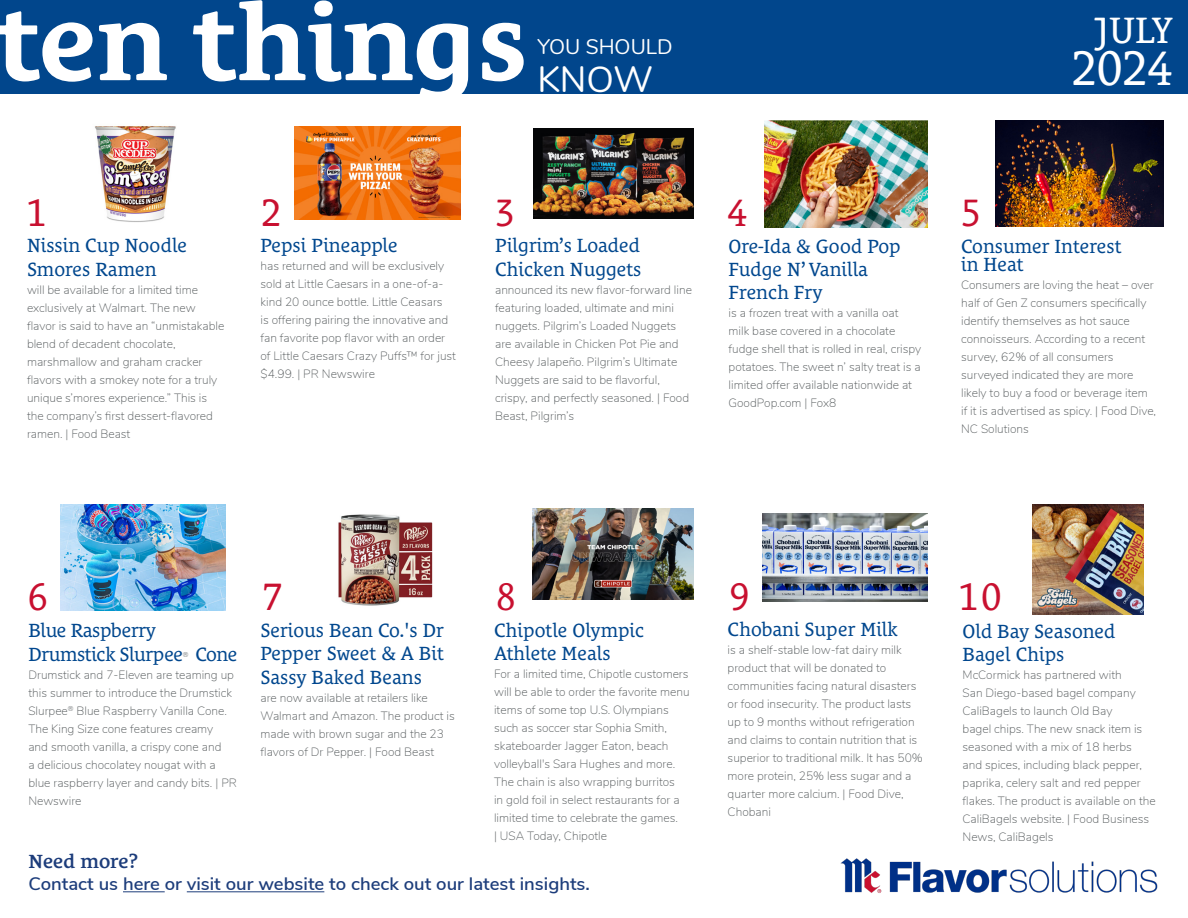
<style>
.page{position:relative;width:1188px;height:918px;background:#fff}
.page>*{position:absolute;margin:0;border:0;box-sizing:border-box;transform-origin:0 0}
.t1{font:700 108px "Le Monde Courrier Std";color:#fff}
.t2{font:49.5px "Le Monde Courrier Std";color:#fff}
.t3{font:39px "Le Monde Courrier Std";color:#c81030}
.t4{font:37.5px "Le Monde Courrier Std";color:#fff}
.t5{font:36px "Nunito";color:#fff}
.t6{font:21px "Nunito";color:#fff}
.t7{font:19.5px/23.4px "Le Monde Courrier Std";color:#01478e}
.t8{font:19.5px/23.4px "Le Monde Courrier Std";letter-spacing:-.02em;color:#01478e}
.t9{font:600 19.5px "Le Monde Courrier Std";color:#1d3d7b}
.t10{font:600 18px "Nunito Sans";color:#1d3d7b}
.t11{font:200 12px/18px "Nunito";color:#525759}
.t12{font:200 7.05px "Nunito";color:#525759}
</style>
<div class="page">
<div style="left:0;top:0;width:1188px;height:94px;background:#01468c"></div>
<img style="left:295px;top:127px;width:165px;height:93px">
<img style="left:94px;top:126px;width:82px;height:96px">
<img style="left:763px;top:513px;width:164px;height:89px">
<img style="left:532px;top:509px;width:162px;height:91px">
<img style="left:338px;top:514px;width:95px;height:92px">
<img style="left:1033px;top:504px;width:111px;height:111px">
<img style="left:534px;top:128px;width:160px;height:90px">
<img style="left:764px;top:120px;width:163px;height:107px">
<img style="left:996px;top:121px;width:168px;height:106px">
<img style="left:60px;top:504px;width:165px;height:107px">
<img style="left:840px;top:858px;width:318px;height:35px">
<hr style="left:123px;top:891px;width:42px;height:1px;background:#1d3d7b">
<hr style="left:187px;top:891px;width:137px;height:1px;background:#1d3d7b">
<p class="t1" style="left:-3px;top:-20px;width:533px">ten things</p>
<p class="t6" style="left:537px;top:32px;width:137px">YOU SHOULD</p>
<p class="t5" style="left:537px;top:53px;width:117px">KNOW</p>
<p class="t3" style="left:27px;top:190px;width:21px">1</p>
<p class="t3" style="left:262px;top:190px;width:21px">2</p>
<p class="t3" style="left:495px;top:190px;width:21px">3</p>
<p class="t3" style="left:728px;top:190px;width:21px">4</p>
<p class="t3" style="left:961px;top:190px;width:21px">5</p>
<p class="t4" style="left:1094px;top:9px;width:81px">JULY</p>
<p class="t2" style="left:1072px;top:40px;width:102px">2024</p>
<p class="t7" style="left:27px;top:234px;width:162px">Nissin Cup Noodle<br>Smores Ramen</p>
<p class="t11" style="left:27px;top:280px;width:199px">will be available for a limited time exclusively at Walmart. The new flavor is said to have an “unmistakable blend of decadent chocolate, marshmallow and graham cracker flavors with a smokey note for a truly unique s’mores experience.” This is the company’s first dessert-flavored ramen. | Food Beast</p>
<p class="t7" style="left:261px;top:234px;width:139px">Pepsi Pineapple</p>
<p class="t11" style="left:261px;top:256px;width:197px">has returned and will be exclusively sold at Little Caesars in a one-of-a&shy;kind 20 ounce bottle. Little Ceasars<br>is offering pairing the innovative and fan favorite pop flavor with an order of Little Caesars Crazy Puffs™ for just $4.99. | PR Newswire</p>
<p class="t7" style="left:495px;top:234px;width:148px">Pilgrim’s Loaded<br>Chicken Nuggets</p>
<p class="t11" style="left:495px;top:280px;width:198px">announced its new flavor-forward line featuring loaded, ultimate and mini nuggets. Pilgrim’s Loaded Nuggets are available in Chicken Pot Pie and Cheesy Jalapeño. Pilgrim’s Ultimate Nuggets are said to be flavorful, crispy, and perfectly seasoned. | Food Beast, Pilgrim’s</p>
<p class="t7" style="left:729px;top:234px;width:174px">Ore-Ida &amp; Good Pop<br>Fudge N’ Vanilla<br>French Fry</p>
<p class="t11" style="left:729px;top:304px;width:194px">is a frozen treat with a vanilla oat milk base covered in a chocolate fudge shell that is rolled in real, crispy potatoes. The sweet n’ salty treat is a limited offer available nationwide at GoodPop.com | Fox8</p>
<p class="t7" style="left:961px;top:237px;width:162px;line-height:18px">Consumer Interest in Heat</p>
<p class="t11" style="left:961px;top:275px;width:197px">Consumers are loving the heat – over half of Gen Z consumers specifically identify themselves as hot sauce connoisseurs. According to a recent survey, 62% of all consumers surveyed indicated they are more likely to buy a food or beverage item if it is advertised as spicy. | Food Dive,<br>NC Solutions</p>
<p class="t3" style="left:28px;top:574px;width:21px">6</p>
<p class="t3" style="left:263px;top:574px;width:21px">7</p>
<p class="t3" style="left:496px;top:574px;width:21px">8</p>
<p class="t3" style="left:729px;top:574px;width:21px">9</p>
<p class="t3" style="left:959px;top:574px;width:44px">10</p>
<p class="t8" style="left:28px;top:619px;width:156px">Blue Raspberry<br>Drumstick Slurpee</p>
<p class="t12" style="left:183px;top:649px;width:7px">®</p>
<p class="t7" style="left:195px;top:642px;width:44px">Cone</p>
<p class="t11" style="left:28px;top:665px;width:210px">Drumstick and 7-Eleven are teaming up this summer to introduce the Drumstick Slurpee<sup>®</sup> Blue Raspberry Vanilla Cone.<br>The King Size cone features creamy<br>and smooth vanilla, a crispy cone and<br>a delicious chocolatey nougat with a blue raspberry layer and candy bits. | PR Newswire</p>
<p class="t7" style="left:261px;top:619px;width:185px;text-align:justify">Serious Bean Co.'s Dr Pepper Sweet &amp; A Bit Sassy Baked Beans</p>
<p class="t11" style="left:261px;top:688px;width:196px">are now available at retailers like Walmart and Amazon. The product is made with brown sugar and the 23 flavors of Dr Pepper. | Food Beast</p>
<p class="t7" style="left:494px;top:618px;width:152px">Chipotle Olympic<br>Athlete Meals</p>
<p class="t11" style="left:494px;top:664px;width:197px">For a limited time, Chipotle customers will be able to order the favorite menu items of some top U.S. Olympians such as soccer star Sophia Smith, skateboarder Jagger Eaton, beach volleyball's Sara Hughes and more.<br>The chain is also wrapping burritos<br>in gold foil in select restaurants for a limited time to celebrate the games.<br>| USA Today, Chipotle</p>
<p class="t9" style="left:28px;top:850px;width:111px">Need more?</p>
<p class="t10" style="left:28px;top:871px;width:563px">Contact us here or visit our website to check out our latest insights.</p>
<p class="t7" style="left:728px;top:617px;width:171px">Chobani Super Milk</p>
<p class="t11" style="left:728px;top:640px;width:197px">is a shelf-stable low-fat dairy milk product that will be donated to communities facing natural disasters or food insecurity. The product lasts up to 9 months without refrigeration and claims to contain nutrition that is superior to traditional milk. It has 50% more protein, 25% less sugar and a quarter more calcium. | Food Dive, Chobani</p>
<p class="t7" style="left:963px;top:619px;width:154px">Old Bay Seasoned<br>Bagel Chips</p>
<p class="t11" style="left:963px;top:666px;width:195px">McCormick has partnered with<br>San Diego-based bagel company<br>CaliBagels to launch Old Bay<br>bagel chips. The new snack item is seasoned with a mix of 18 herbs<br>and spices, including black pepper, paprika, celery salt and red pepper flakes. The product is available on the<br>CaliBagels website. | Food Business<br>News, CaliBagels</p>
</div>
